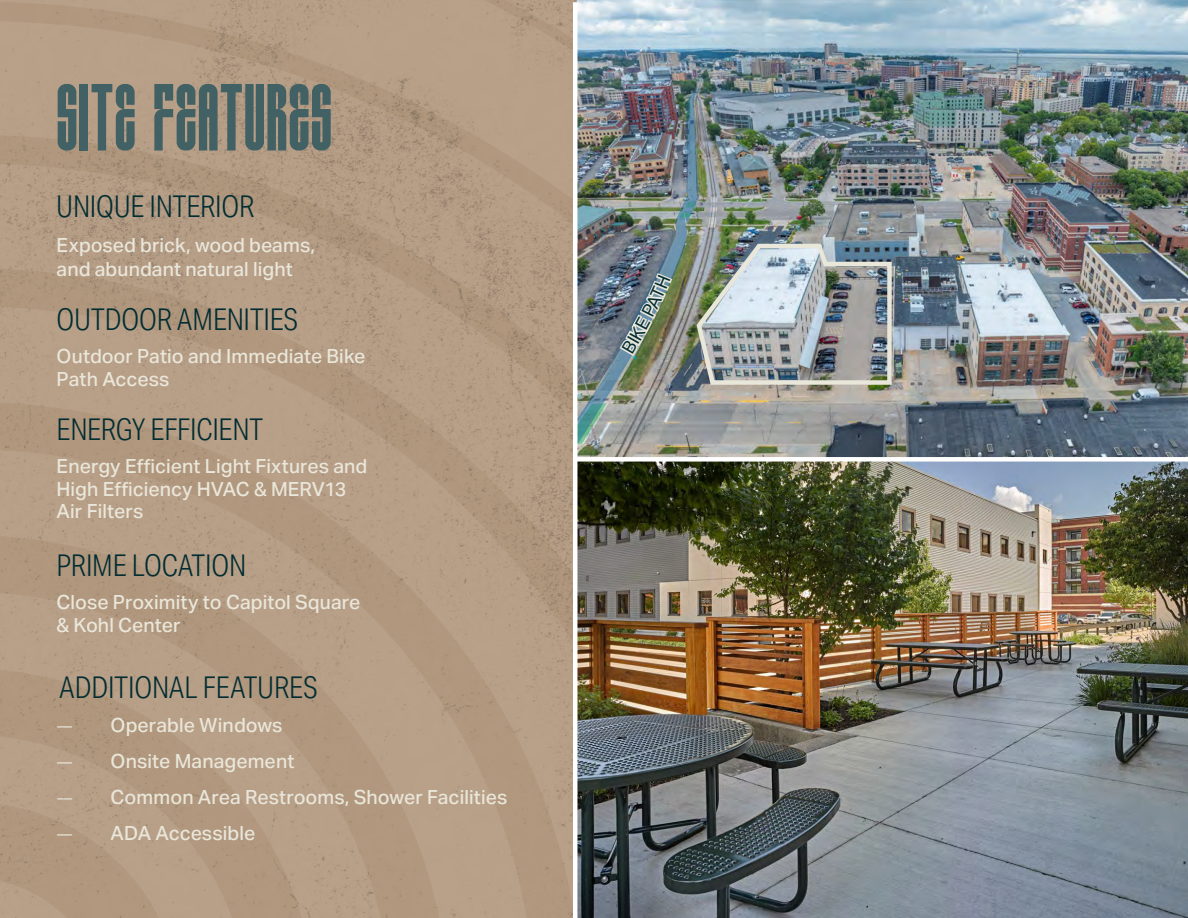
<style>
.page{position:relative;width:1188px;height:918px;background:#fff}
.page>*{position:absolute;margin:0;border:0;box-sizing:border-box;transform-origin:0 0}
.t1{font:94.5px "HWT Lustig Elements";letter-spacing:.015em;color:#416165}
.t2{font:300 30px "Aktiv Grotesk Cd";letter-spacing:-.005em;color:#022d32}
.t3{font:500 19.5px/22.5px "Aktiv Grotesk";letter-spacing:.005em;color:#e9e6da}
.s1{font-family:"Calibre";font-weight:400}
</style>
<div class="page">
<img style="left:0;top:0;width:1188px;height:918px">
<div style="left:575px;top:457px;width:613px;height:5px;background:#fff"></div>
<hr style="left:573px;top:2px;width:4px;height:916px;background:#fff">
<img style="left:578px;top:84px;width:316px;height:360px">
<h1 class="t1" style="left:57px;top:74px;width:277px">SITE FEATURES</h1>
<h2 class="t2" style="left:57px;top:189px;width:199px">UNIQUE INTERIOR</h2>
<p class="t3" style="left:57px;top:233px;width:260px;line-height:24px">Exposed brick, wood beams, and abundant natural light</p>
<h2 class="t2" style="left:57px;top:302px;width:243px">OUTDOOR AMENITIES</h2>
<p class="t3" style="left:57px;top:345px;width:310px">Outdoor Patio and Immediate Bike<br>Path Access</p>
<h2 class="t2" style="left:57px;top:412px;width:208px">ENERGY EFFICIENT</h2>
<p class="t3" style="left:57px;top:455px;width:312px">Energy Efficient Light Fixtures and<br>High Efficiency HVAC &amp; MERV13<br>Air Filters</p>
<h2 class="t2" style="left:57px;top:548px;width:191px">PRIME LOCATION</h2>
<p class="t3" style="left:57px;top:591px;width:305px">Close Proximity to Capitol Square &amp; Kohl Center</p>
<h2 class="t2" style="left:60px;top:670px;width:259px">ADDITIONAL FEATURES</h2>
<p class="t3" style="left:57px;top:714px;width:227px"><span class="s1">—</span> Operable Windows</p>
<p class="t3" style="left:57px;top:750px;width:239px"><span class="s1">—</span> Onsite Management</p>
<p class="t3" style="left:57px;top:786px;width:452px"><span class="s1">—</span> Common Area Restrooms, Shower Facilities</p>
<p class="t3" style="left:57px;top:822px;width:200px"><span class="s1">—</span> ADA Accessible</p>
</div>
